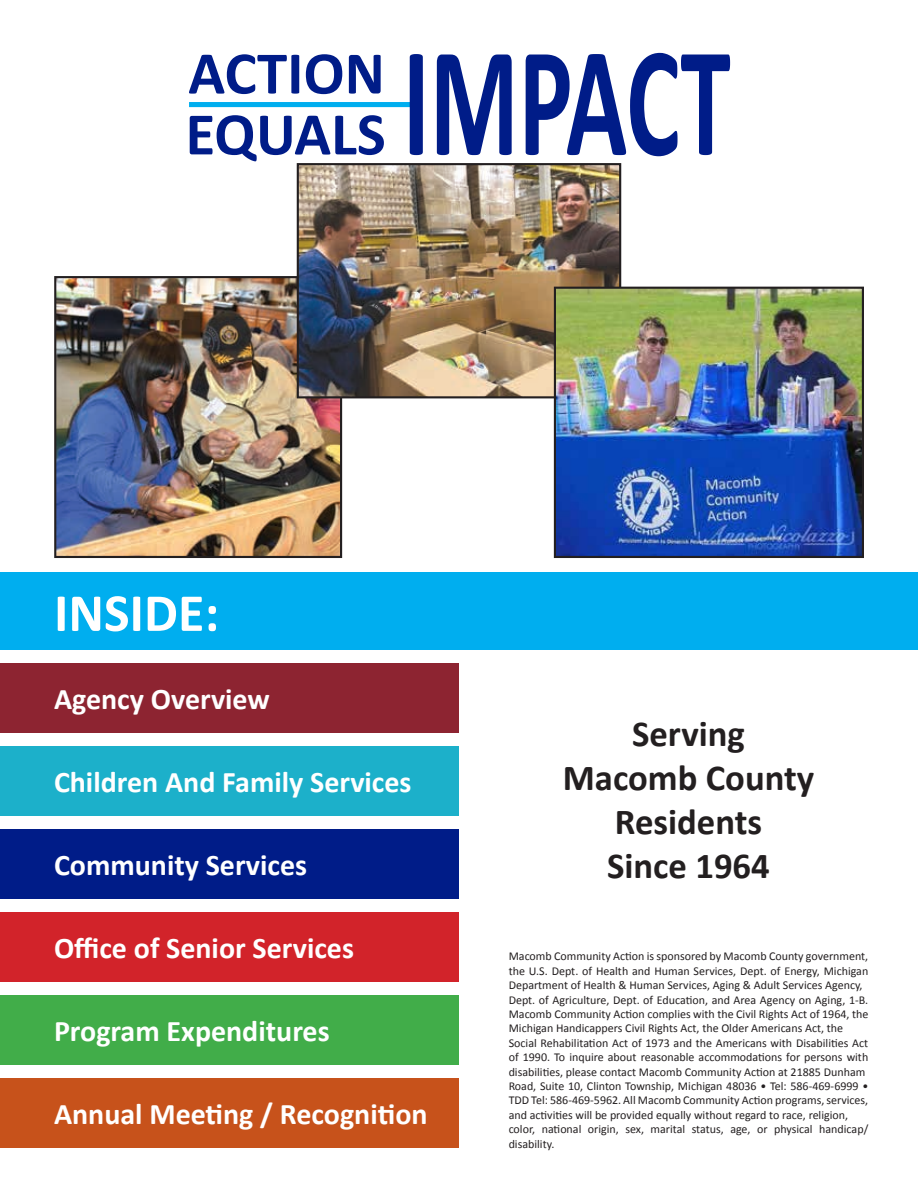
<style>
.page{position:relative;width:918px;height:1188px;background:#fff}
.page>*{position:absolute;margin:0;border:0;box-sizing:border-box;transform-origin:0 0}
.t1{font:700 158.4px "Calibri";color:#001c88;scale:.64 1}
.t2{font:700 60.9px/60.9px "Calibri";color:#001c88}
.t3{font:700 54px "Calibri";color:#fff}
.t4{font:700 36.75px/44.1px "Calibri";color:#231f20;text-align:center}
.t5{font:700 30px "Calibri";color:#fff}
.t6{font:12px/14.4px "Calibri";color:#231f20}
</style>
<div class="page">
<div style="left:0;top:572px;width:918px;height:78px;background:#00aeef"></div>
<div style="left:0;top:663px;width:459px;height:69px;background:#8d2431"></div>
<div style="left:0;top:746px;width:459px;height:69px;background:#1cb0ca"></div>
<div style="left:0;top:912px;width:459px;height:70px;background:#d2232a"></div>
<div style="left:0;top:995px;width:459px;height:70px;background:#41ad49"></div>
<div style="left:189px;top:102px;width:225px;height:5px;background:#00aeef"></div>
<div style="left:0;top:1078px;width:459px;height:70px;background:#c7521b"></div>
<img style="left:57px;top:279px;width:282px;height:276px">
<div style="left:54px;top:276px;width:288px;height:282px;border:2px solid #231f20"></div>
<img style="left:300px;top:166px;width:318px;height:229px">
<div style="left:297px;top:163px;width:324px;height:235px;border:2px solid #231f20"></div>
<img style="left:557px;top:290px;width:304px;height:265px">
<div style="left:554px;top:287px;width:310px;height:271px;border:2px solid #231f20"></div>
<div style="left:0;top:829px;width:459px;height:70px;background:#001c88"></div>
<h2 class="t2" style="left:186px;top:43px;width:202px">ACTION<br>EQUALS</h2>
<h1 class="t1" style="left:403px;top:1px;width:514px">IMPACT</h1>
<h3 class="t3" style="left:54px;top:578px;width:167px">INSIDE:</h3>
<h3 class="t5" style="left:54px;top:680px;width:217px">Agency Overview</h3>
<h3 class="t5" style="left:54px;top:763px;width:359px">Children And Family Services</h3>
<h3 class="t5" style="left:54px;top:846px;width:255px">Community Services</h3>
<h3 class="t5" style="left:54px;top:929px;width:301px">Office of Senior Services</h3>
<h3 class="t5" style="left:54px;top:1012px;width:277px">Program Expenditures</h3>
<h3 class="t5" style="left:54px;top:1095px;width:375px">Annual Meeting / Recognition</h3>
<h3 class="t4" style="left:563px;top:711px;width:253px">Serving<br>Macomb County<br>Residents<br>Since 1964</h3>
<p class="t6" style="left:509px;top:949px;width:361px">Macomb Community Action is sponsored by Macomb County government, the U.S. Dept. of Health and Human Services, Dept. of Energy, Michigan Department of Health &amp; Human Services, Aging &amp; Adult Services Agency, Dept. of Agriculture, Dept. of Education, and Area Agency on Aging, 1-B.<br>Macomb Community Action complies with the Civil Rights Act of 1964, the Michigan Handicappers Civil Rights Act, the Older Americans Act, the Social Rehabilitation Act of 1973 and the Americans with Disabilities Act of 1990. To inquire about reasonable accommodations for persons with disabilities, please contact Macomb Community Action at 21885 Dunham Road, Suite 10, Clinton Township, Michigan 48036 • Tel: 586-469-6999 • TDD Tel: 586-469-5962. All Macomb Community Action programs, services, and activities will be provided equally without regard to race, religion, color, national origin, sex, marital status, age, or physical handicap/ disability.</p>
</div>
